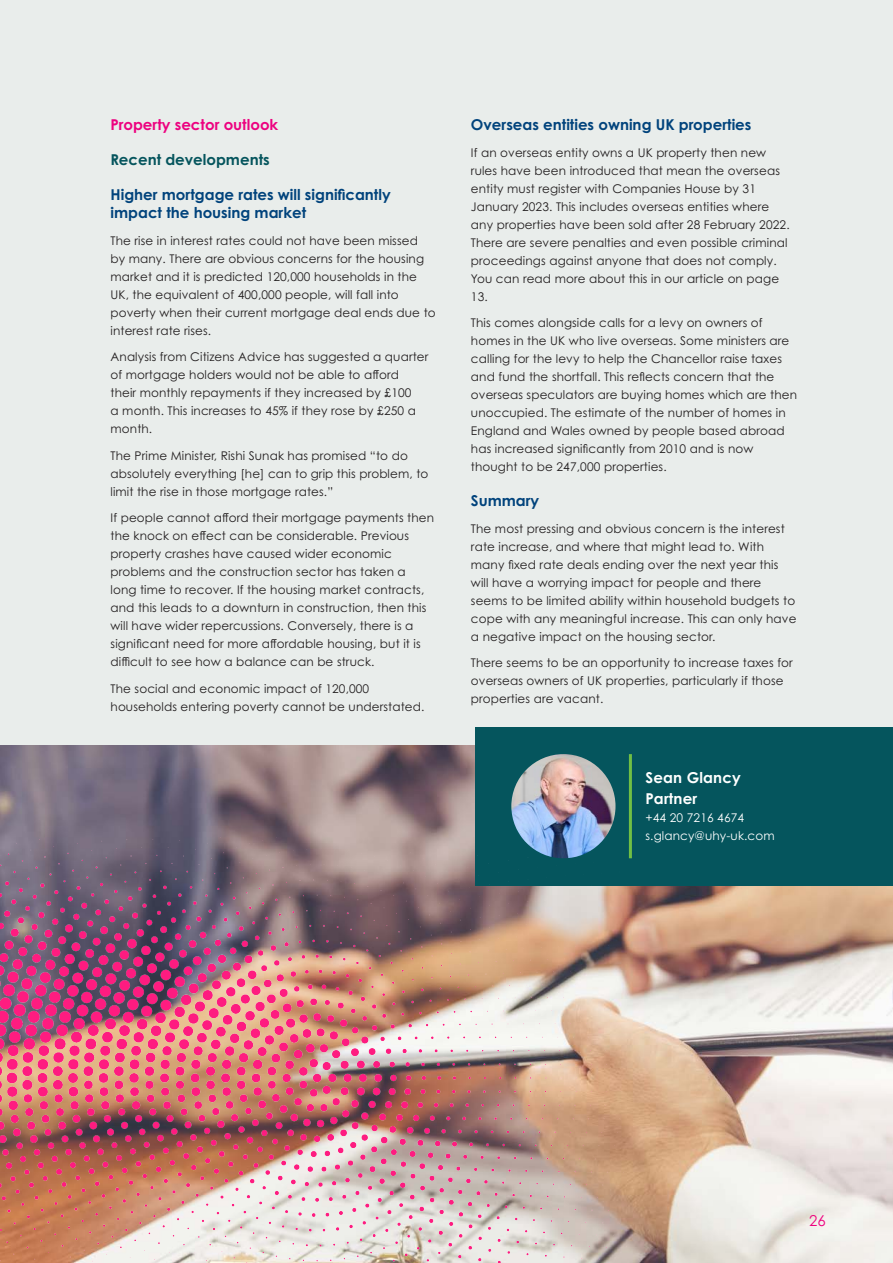
<style>
.page{position:relative;width:893px;height:1263px;background:#fff}
.page>*{position:absolute;margin:0;border:0;box-sizing:border-box;transform-origin:0 0}
.Subtitle_-_10pt{font:700 15px/18px "Century Gothic Pro";color:#01437c}
.Subtitle_-_10pt-2{font:700 15px "Century Gothic Pro";color:#ed0280}
.Subtitle_-_10pt-3{font:700 15px "Century Gothic Pro";color:#05555d}
.Box_Title{font:700 15px "Century Gothic Pro";letter-spacing:.01em;color:#fff}
.Body_intro{font:15px "Century Gothic Pro";color:#ed0280}
.Body_Text{font:12px/18px "Century Gothic Pro";letter-spacing:.01em;color:#231f20}
.Box_Body{font:12px "Century Gothic Pro";letter-spacing:.01em;color:#fff}
</style>
<div class="page">
<div style="left:0;top:0;width:893px;height:989px;background:#e9edeb"></div>
<img style="left:1px;top:746px;width:892px;height:517px">
<div style="left:475px;top:727px;width:418px;height:158px;background:#05555d"></div>
<img style="left:511px;top:754px;width:104px;height:104px;border-radius:52px">
<hr style="left:629px;top:754px;width:3px;height:104px;background:#71bf44">
<img style="left:0;top:822px;width:634px;height:441px">
<p class="Subtitle_-_10pt-2" style="left:111px;top:115px;width:169px">Property sector outlook</p>
<p class="Subtitle_-_10pt-3" style="left:111px;top:150px;width:161px">Recent developments</p>
<p class="Subtitle_-_10pt" style="left:111px;top:185px;width:282px">Higher mortgage rates will significantly impact the housing market</p>
<p class="Body_Text" style="left:111px;top:231px;width:327px">The rise in interest rates could not have been missed by many. There are obvious concerns for the housing market and it is predicted 120,000 households in the UK, the equivalent of 400,000 people, will fall into poverty when their current mortgage deal ends due to interest rate rises.</p>
<p class="Body_Text" style="left:111px;top:348px;width:319px">Analysis from Citizens Advice has suggested a quarter of mortgage holders would not be able to afford<br>their monthly repayments if they increased by £100<br>a month. This increases to 45% if they rose by £250 a month.</p>
<p class="Body_Text" style="left:111px;top:446px;width:319px">The Prime Minister, Rishi Sunak has promised “to do absolutely everything [he] can to grip this problem, to limit the rise in those mortgage rates.”</p>
<p class="Body_Text" style="left:111px;top:509px;width:325px">If people cannot afford their mortgage payments then the knock on effect can be considerable. Previous property crashes have caused wider economic problems and the construction sector has taken a long time to recover. If the housing market contracts, and this leads to a downturn in construction, then this will have wider repercussions. Conversely, there is a significant need for more affordable housing, but it is difficult to see how a balance can be struck.</p>
<p class="Body_Text" style="left:111px;top:679px;width:315px">The social and economic impact of 120,000 households entering poverty cannot be understated.</p>
<p class="Subtitle_-_10pt" style="left:471px;top:115px;width:282px">Overseas entities owning UK properties</p>
<p class="Body_Text" style="left:471px;top:143px;width:320px">If an overseas entity owns a UK property then new rules have been introduced that mean the overseas entity must register with Companies House by 31<br>January 2023. This includes overseas entities where any properties have been sold after 28 February 2022.<br>There are severe penalties and even possible criminal proceedings against anyone that does not comply.<br>You can read more about this in our article on page 13.</p>
<p class="Body_Text" style="left:471px;top:314px;width:328px">This comes alongside calls for a levy on owners of homes in the UK who live overseas. Some ministers are calling for the levy to help the Chancellor raise taxes and fund the shortfall. This reflects concern that the overseas speculators are buying homes which are then unoccupied. The estimate of the number of homes in England and Wales owned by people based abroad has increased significantly from 2010 and is now thought to be 247,000 properties.</p>
<p class="Subtitle_-_10pt" style="left:471px;top:491px;width:70px">Summary</p>
<p class="Body_Text" style="left:471px;top:519px;width:327px">The most pressing and obvious concern is the interest rate increase, and where that might lead to. With many fixed rate deals ending over the next year this will have a worrying impact for people and there seems to be limited ability within household budgets to cope with any meaningful increase. This can only have a negative impact on the housing sector.</p>
<p class="Body_Text" style="left:471px;top:654px;width:323px">There seems to be an opportunity to increase taxes for overseas owners of UK properties, particularly if those properties are vacant.</p>
<p class="Box_Title" style="left:645px;top:768px;width:97px">Sean Glancy</p>
<p class="Box_Title" style="left:645px;top:789px;width:53px">Partner</p>
<p class="Box_Body" style="left:645px;top:810px;width:100px">+44 20 7216 4674</p>
<p class="Box_Body" style="left:645px;top:828px;width:131px">s.glancy@uhy-uk.com</p>
<p class="Body_intro" style="left:809px;top:1211px;width:18px">26</p>
</div>
